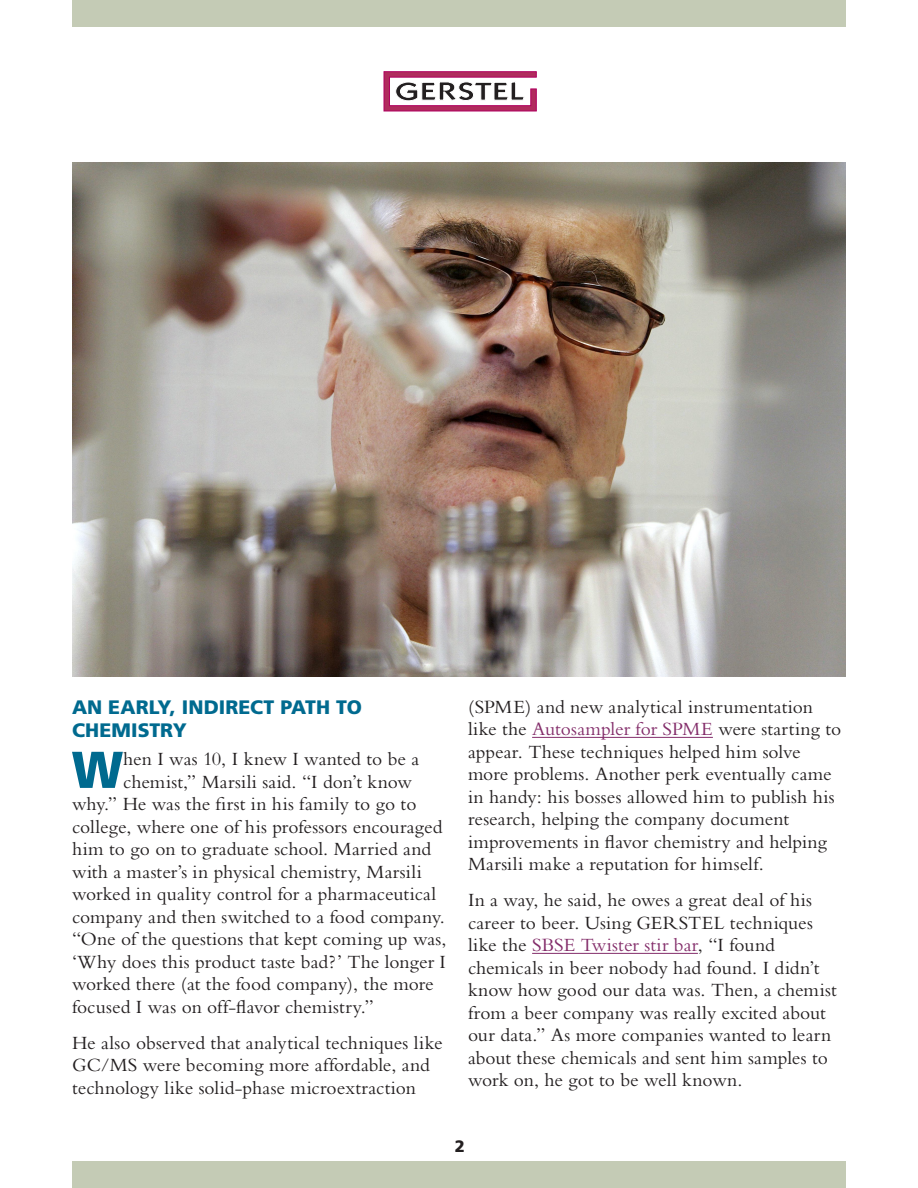
<style>
.page{position:relative;width:918px;height:1188px;background:#fff}
.page>*{position:absolute;margin:0;border:0;box-sizing:border-box;transform-origin:0 0}
.text_initial_cap{font:900 51.75px "Frutiger";color:#006a8f}
.text{font:19.5px/22.5px "Bembo";color:#231f20}
.text_initial_cap-2{font:19.5px "Bembo";color:#231f20}
.subhead{font:900 19.5px/22.5px "Frutiger";color:#006a8f}
.t1{font:900 16.5px "Frutiger";color:#231f20}
.s1{color:#832d6a}
</style>
<div class="page">
<svg style="left:384px;top:71px;width:153px;height:40px"></svg>
<div style="left:72px;top:1161px;width:774px;height:27px;background:#c4cbb5"></div>
<div style="left:72px;top:0;width:774px;height:27px;background:#c4cbb5"></div>
<hr style="left:532px;top:737px;width:181px;height:1px;background:#832d6a">
<hr style="left:532px;top:953px;width:166px;height:1px;background:#832d6a">
<img style="left:72px;top:162px;width:774px;height:515px">
<p class="subhead" style="left:72px;top:696px;width:292px">AN EARLY, INDIRECT PATH TO<br>CHEMISTRY</p>
<p class="text_initial_cap" style="left:72px;top:739px;width:53px">W</p>
<p class="text_initial_cap-2" style="left:123px;top:748px;width:297px">hen I was 10, I knew I wanted to be a</p>
<p class="text_initial_cap-2" style="left:123px;top:770px;width:290px">chemist,” Marsili said. “I don’t know</p>
<p class="text_initial_cap-2" style="left:72px;top:793px;width:346px">why.” He was the first in his family to go to</p>
<p class="text_initial_cap-2" style="left:72px;top:815px;width:372px">college, where one of his professors encouraged</p>
<p class="text_initial_cap-2" style="left:72px;top:838px;width:361px">him to go on to graduate school. Married and</p>
<p class="text_initial_cap-2" style="left:72px;top:860px;width:351px">with a master’s in physical chemistry, Marsili</p>
<p class="text_initial_cap-2" style="left:72px;top:883px;width:366px">worked in quality control for a pharmaceutical</p>
<p class="text_initial_cap-2" style="left:72px;top:905px;width:374px">company and then switched to a food company.</p>
<p class="text_initial_cap-2" style="left:72px;top:928px;width:376px">“One of the questions that kept coming up was,</p>
<p class="text_initial_cap-2" style="left:72px;top:950px;width:376px">‘Why does this product taste bad?’ The longer I</p>
<p class="text_initial_cap-2" style="left:72px;top:973px;width:363px">worked there (at the food company), the more</p>
<p class="text_initial_cap-2" style="left:72px;top:995px;width:303px">focused I was on off-flavor chemistry.”</p>
<p class="text" style="left:72px;top:1031px;width:372px">He also observed that analytical techniques like<br>GC/MS were becoming more affordable, and technology like solid-phase microextraction</p>
<p class="text" style="left:468px;top:695px;width:375px">(SPME) and new analytical instrumentation like the <span class="s1">Autosampler for SPME</span> were starting to appear. These techniques helped him solve more problems. Another perk eventually came in handy: his bosses allowed him to publish his research, helping the company document improvements in flavor chemistry and helping Marsili make a reputation for himself.</p>
<p class="text" style="left:468px;top:889px;width:370px">In a way, he said, he owes a great deal of his career to beer. Using GERSTEL techniques like the <span class="s1">SBSE Twister stir bar</span>, “I found chemicals in beer nobody had found. I didn’t know how good our data was. Then, a chemist from a beer company was really excited about our data.” As more companies wanted to learn about these chemicals and sent him samples to work on, he got to be well known.</p>
<p class="t1" style="left:455px;top:1136px;width:12px">2</p>
</div>
